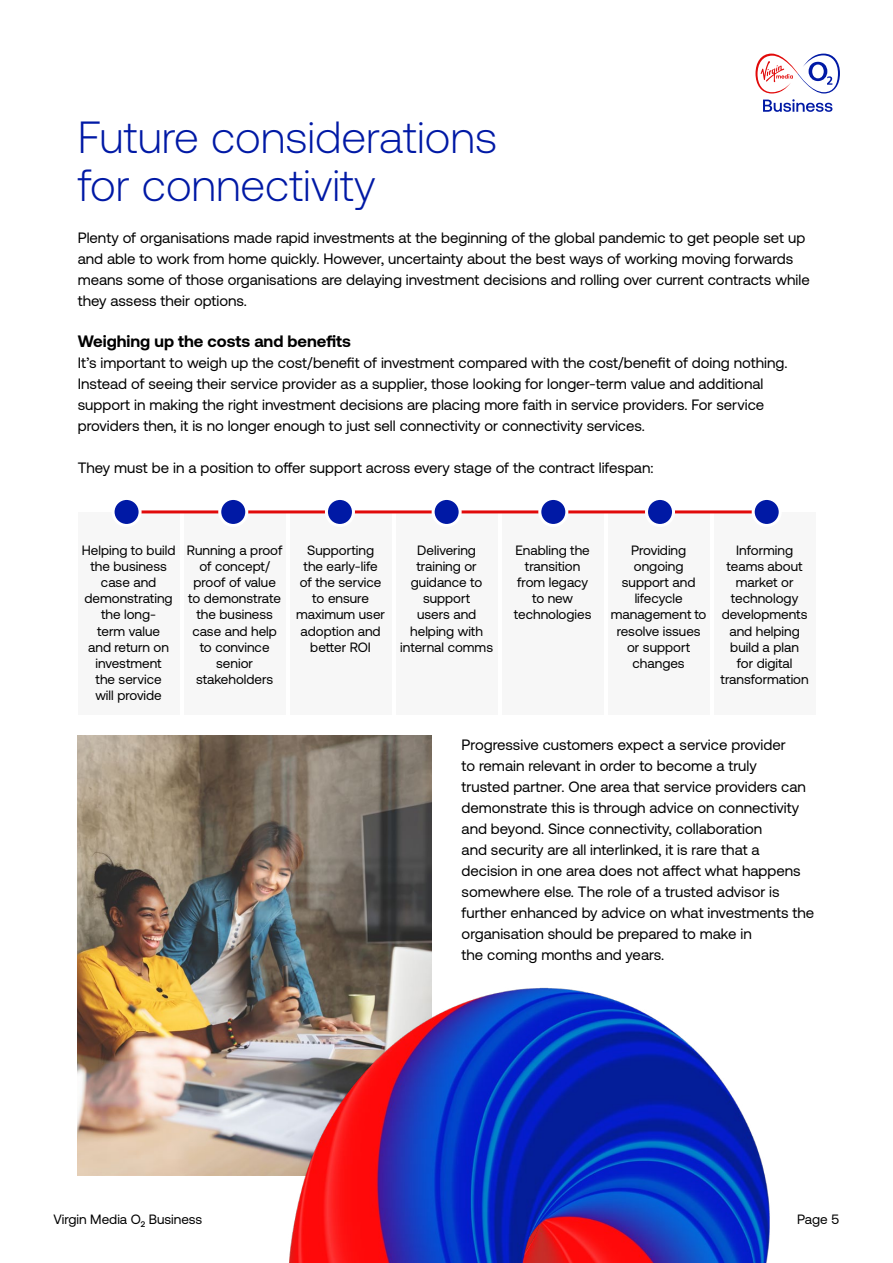
<style>
.page{position:relative;width:893px;height:1263px;background:#fff}
.page>*{position:absolute;margin:0;border:0;box-sizing:border-box;transform-origin:0 0}
.Heading_02{font:300 45px/48px "Aeonik Pro";color:#0019a5}
.Bold_11pt{font:700 16.5px "Aeonik Pro";color:#000}
.t1{font:15px/21px "Aeonik Pro";color:#000}
._9pt{font:13.5px/16.2px "Aeonik Pro";color:#000;text-align:center}
</style>
<div class="page">
<img style="left:78px;top:736px;width:354px;height:439px">
<img style="left:278px;top:976px;width:492px;height:287px">
<svg style="left:763px;top:99px;width:69px;height:13px"></svg>
<svg style="left:755px;top:54px;width:85px;height:39px"></svg>
<div style="left:78px;top:512px;width:101px;height:202px;background:#f7f7f7"></div>
<div style="left:290px;top:512px;width:101px;height:202px;background:#f7f7f7"></div>
<div style="left:608px;top:512px;width:101px;height:202px;background:#f7f7f7"></div>
<div style="left:184px;top:512px;width:101px;height:202px;background:#f7f7f7"></div>
<div style="left:502px;top:512px;width:101px;height:202px;background:#f7f7f7"></div>
<div style="left:396px;top:512px;width:101px;height:202px;background:#f7f7f7"></div>
<div style="left:714px;top:512px;width:101px;height:202px;background:#f7f7f7"></div>
<hr style="left:127px;top:510px;width:640px;height:3px;background:#e10a0a">
<div style="left:113px;top:498px;width:27px;height:27px;background:#0019a5;border-radius:50%"></div>
<div style="left:112px;top:497px;width:30px;height:30px;border:3px solid #fff;border-radius:50%"></div>
<div style="left:326px;top:498px;width:27px;height:27px;background:#0019a5;border-radius:50%"></div>
<div style="left:325px;top:497px;width:30px;height:30px;border:3px solid #fff;border-radius:50%"></div>
<div style="left:646px;top:498px;width:27px;height:27px;background:#0019a5;border-radius:50%"></div>
<div style="left:645px;top:497px;width:30px;height:30px;border:3px solid #fff;border-radius:50%"></div>
<div style="left:220px;top:498px;width:27px;height:27px;background:#0019a5;border-radius:50%"></div>
<div style="left:218px;top:497px;width:30px;height:30px;border:3px solid #fff;border-radius:50%"></div>
<div style="left:540px;top:498px;width:27px;height:27px;background:#0019a5;border-radius:50%"></div>
<div style="left:538px;top:497px;width:30px;height:30px;border:3px solid #fff;border-radius:50%"></div>
<div style="left:433px;top:498px;width:27px;height:27px;background:#0019a5;border-radius:50%"></div>
<div style="left:432px;top:497px;width:30px;height:30px;border:3px solid #fff;border-radius:50%"></div>
<div style="left:753px;top:498px;width:27px;height:27px;background:#0019a5;border-radius:50%"></div>
<div style="left:752px;top:497px;width:30px;height:30px;border:3px solid #fff;border-radius:50%"></div>
<p class="Heading_02" style="left:78px;top:114px;width:421px">Future considerations for connectivity</p>
<p class="t1" style="left:78px;top:228px;width:733px">Plenty of organisations made rapid investments at the beginning of the global pandemic to get people set up and able to work from home quickly. However, uncertainty about the best ways of working moving forwards means some of those organisations are delaying investment decisions and rolling over current contracts while they assess their options.</p>
<p class="Bold_11pt" style="left:78px;top:332px;width:275px">Weighing up the costs and benefits</p>
<p class="t1" style="left:78px;top:352px;width:711px">It’s important to weigh up the cost/benefit of investment compared with the cost/benefit of doing nothing.<br>Instead of seeing their service provider as a supplier, those looking for longer-term value and additional support in making the right investment decisions are placing more faith in service providers. For service providers then, it is no longer enough to just sell connectivity or connectivity services.</p>
<p class="t1" style="left:78px;top:457px;width:577px">They must be in a position to offer support across every stage of the contract lifespan:</p>
<p class="_9pt" style="left:82px;top:542px;width:95px">Helping to build the business case and demonstrating the long-<br>term value<br>and return on investment<br>the service<br>will provide</p>
<p class="_9pt" style="left:296px;top:542px;width:90px">Supporting the early-life of the service to ensure maximum user adoption and better ROI</p>
<p class="_9pt" style="left:611px;top:542px;width:97px">Providing ongoing support and lifecycle management to resolve issues or support changes</p>
<p class="_9pt" style="left:187px;top:542px;width:97px">Running a proof of concept/ proof of value to demonstrate the business case and help to convince senior stakeholders</p>
<p class="_9pt" style="left:514px;top:542px;width:79px">Enabling the transition from legacy to new technologies</p>
<p class="_9pt" style="left:400px;top:542px;width:94px">Delivering training or guidance to support<br>users and helping with internal comms</p>
<p class="_9pt" style="left:721px;top:542px;width:90px">Informing teams about market or technology developments and helping build a plan for digital transformation</p>
<p class="t1" style="left:462px;top:734px;width:354px">Progressive customers expect a service provider<br>to remain relevant in order to become a truly<br>trusted partner. One area that service providers can demonstrate this is through advice on connectivity and beyond. Since connectivity, collaboration<br>and security are all interlinked, it is rare that a decision in one area does not affect what happens somewhere else. The role of a trusted advisor is further enhanced by advice on what investments the organisation should be prepared to make in<br>the coming months and years.</p>
<p class="_9pt" style="left:53px;top:1212px;width:150px">Virgin Media O<sub>2</sub> Business</p>
<p class="_9pt" style="left:797px;top:1212px;width:43px">Page 5</p>
</div>
